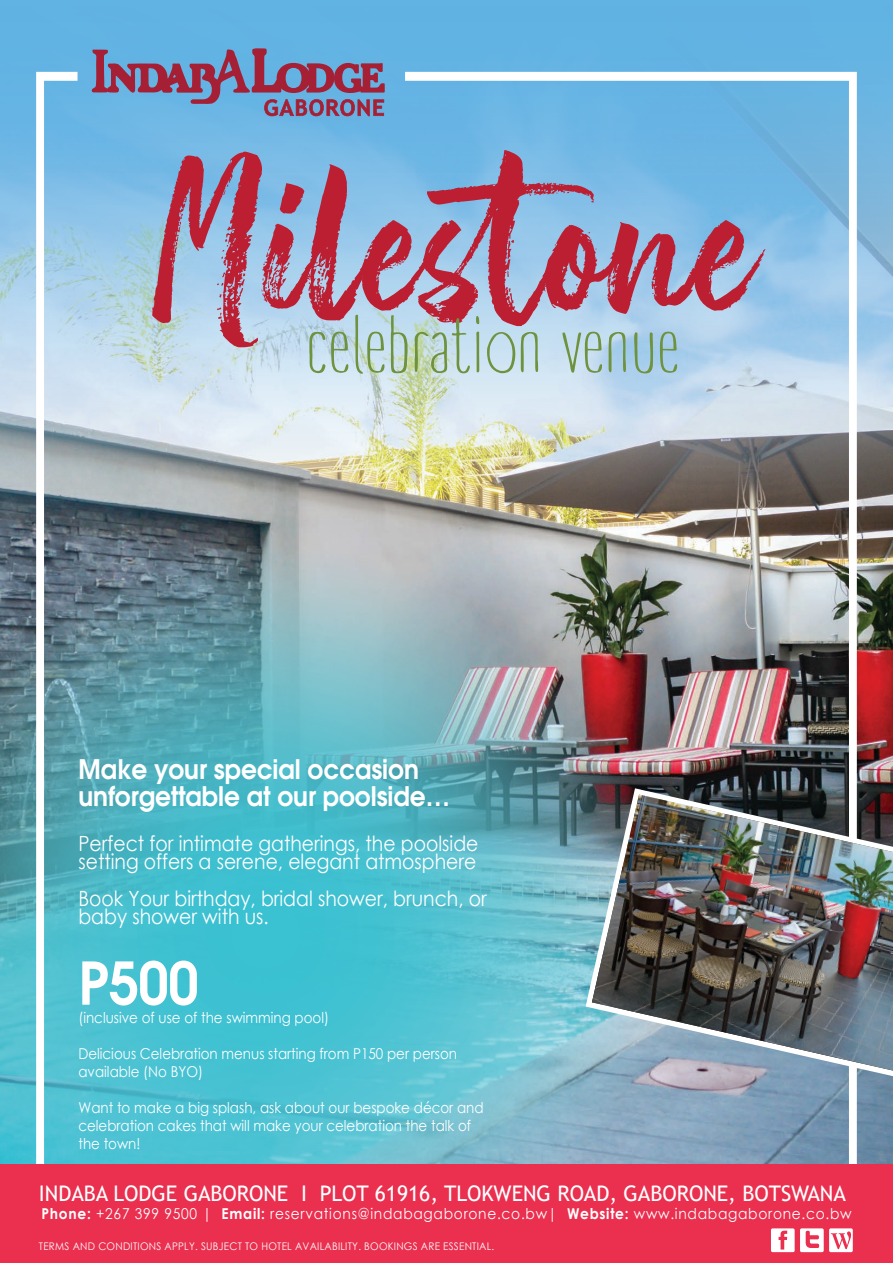
<style>
.page{position:relative;width:893px;height:1263px;background:#fff}
.page>*{position:absolute;margin:0;border:0;box-sizing:border-box;transform-origin:0 0}
.t1{font:201.45px "The Friday Stroke";color:#bd1f32;scale:1.07 1}
.t2{font:75.15px "ADAYWITHOUTSUN";letter-spacing:.02em;color:#6e923e;scale:1.6 1}
.t3{font:600 58.5px "Avant Garde";color:#fff;scale:.92 1}
.t4{font:600 27px/27px "Avant Garde";letter-spacing:-.005em;color:#fff;scale:.92 1}
.t5{font:21.45px "Trebuchet MS";color:#fff}
.t6{font:21px/18px "Century Gothic";color:#fff;scale:.9 1}
.t7{font:15px/18px "Century Gothic";color:#fff;scale:.9 1}
.t8{font:15px "Century Gothic";letter-spacing:.05em;color:#fff;scale:.92 1}
.t9{font:10.5px "Century Gothic";letter-spacing:.025em;color:#fff;scale:.94 1}
.s1{font-weight:700}
</style>
<div class="page">
<svg style="left:0;top:546px;width:36px;height:618px;background:#539ba8"></svg>
<svg style="left:0;top:0;width:893px;height:521px;background:#72b4dc"></svg>
<img style="left:36px;top:72px;width:821px;height:1092px">
<svg style="left:91px;top:47px;width:294px;height:69px;background:#7b81a8"></svg>
<img style="left:586px;top:788px;width:307px;height:296px">
<img style="left:592px;top:794px;width:301px;height:276px">
<div style="left:0;top:1164px;width:893px;height:99px;background:#ea2f4f"></div>
<svg style="left:771px;top:1228px;width:82px;height:24px"></svg>
<h1 class="t1" style="left:154px;top:119px;width:565px">Milestone</h1>
<h2 class="t2" style="left:307px;top:302px;width:234px">celebration venue</h2>
<h3 class="t4" style="left:78px;top:756px;width:406px">Make your special occasion unforgettable at our poolside…</h3>
<h3 class="t6" style="left:78px;top:834px;width:446px">Perfect for intimate gatherings, the poolside setting offers a serene, elegant atmosphere</h3>
<h3 class="t6" style="left:78px;top:889px;width:455px">Book Your birthday, bridal shower, brunch, or baby shower with us.</h3>
<h3 class="t3" style="left:78px;top:944px;width:132px">P500</h3>
<p class="t7" style="left:78px;top:1008px;width:280px">(inclusive of use of the swimming pool)</p>
<p class="t7" style="left:78px;top:1044px;width:422px">Delicious Celebration menus starting from P150 per person available (No BYO)</p>
<p class="t7" style="left:78px;top:1098px;width:452px">Want to make a big splash, ask about our bespoke décor and celebration cakes that will make your celebration the talk of the town!</p>
<h3 class="t5" style="left:39px;top:1179px;width:808px">INDABA LODGE GABORONE І PLOT 61916, TLOKWENG ROAD, GABORONE, BOTSWANA</h3>
<p class="t8" style="left:42px;top:1203px;width:882px"><span class="s1">Phone:</span> +267 399 9500 | <span class="s1">Email:</span> reservations@indabagaborone.co.bw| <span class="s1">Website:</span> www.indabagaborone.co.bw</p>
<p class="t9" style="left:39px;top:1239px;width:486px">TERMS AND CONDITIONS APPLY. SUBJECT TO HOTEL AVAILABILITY. BOOKINGS ARE ESSENTIAL.</p>
</div>
